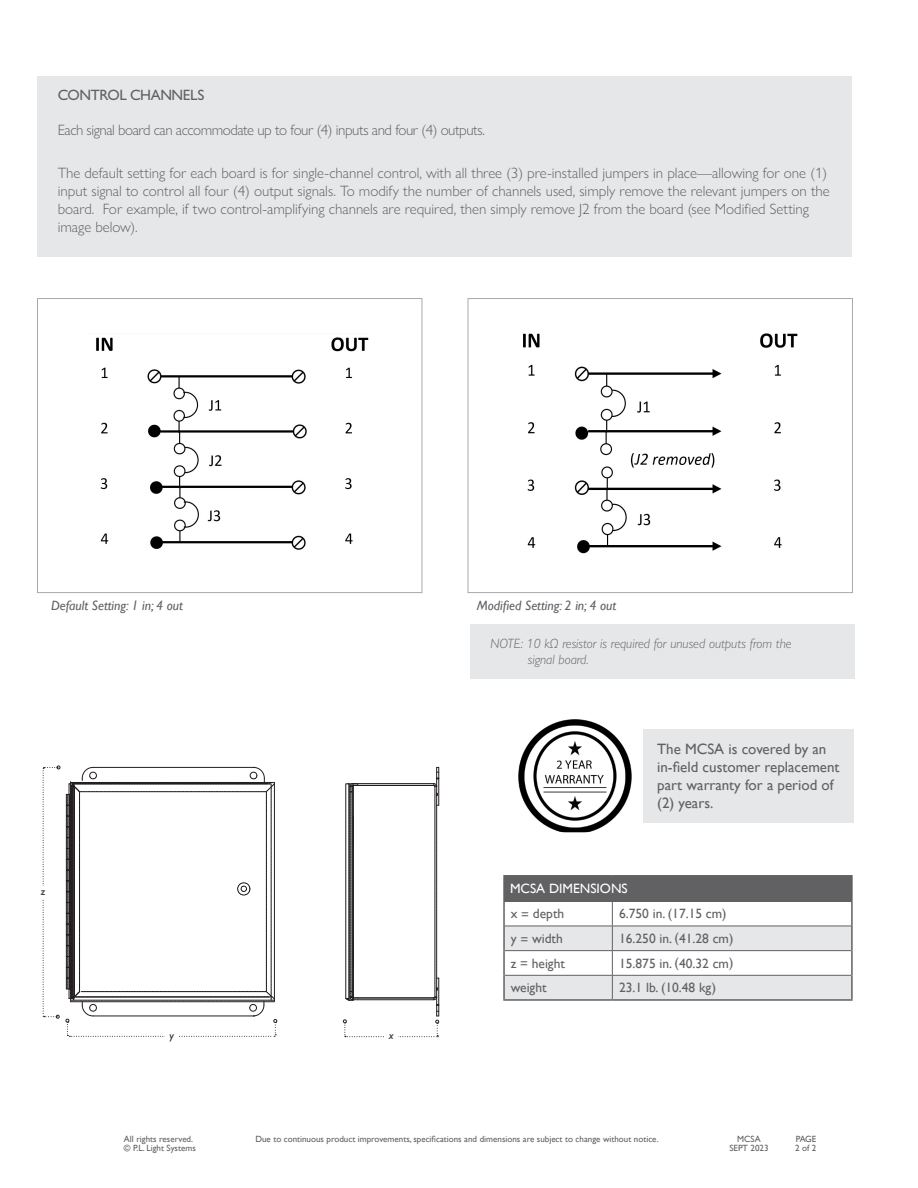
<style>
.page{position:relative;width:918px;height:1188px;background:#fff}
.page>*{position:absolute;margin:0;border:0;box-sizing:border-box;transform-origin:0 0}
.t1{font:300 15px/18px "Gill Sans Nova";color:#616164}
.t2{font:15px/18px "Gill Sans";color:#616164}
.t3{font:300 15px "Gill Sans Nova";letter-spacing:-.03em;color:#616164}
.t4{font:500 15px "Gill Sans Nova";letter-spacing:-.03em;color:#616164}
.t5{font:13.5px "Gill Sans";color:#616164}
.t6{font:italic 300 13.5px/16.2px "Gill Sans Nova";color:#616164}
.t7{font:italic 13.5px "Gill Sans";color:#616164}
.t8{font:13.5px "Gill Sans";color:#fff}
.t9{font:italic 600 10.5px "Gill Sans";color:#3e3e3f}
.t10{font:9px "Gill Sans";color:#616164}
</style>
<div class="page">
<img style="left:96px;top:337px;width:273px;height:213px">
<div style="left:37px;top:298px;width:385px;height:295px;border:1px solid #a7aaac"></div>
<img style="left:523px;top:333px;width:275px;height:221px">
<div style="left:468px;top:298px;width:385px;height:295px;border:1px solid #a7aaac"></div>
<div style="left:38px;top:76px;width:814px;height:180px;background:#e6e7e9"></div>
<div style="left:504px;top:876px;width:348px;height:25px;background:#616164"></div>
<hr style="left:503px;top:875px;width:109px;height:2px;background:#616164">
<hr style="left:503px;top:877px;width:2px;height:24px;background:#616164">
<hr style="left:612px;top:875px;width:241px;height:2px;background:#616164">
<hr style="left:503px;top:901px;width:2px;height:25px;background:#616164">
<hr style="left:503px;top:926px;width:2px;height:25px;background:#616164">
<hr style="left:503px;top:951px;width:2px;height:24px;background:#616164">
<hr style="left:503px;top:975px;width:2px;height:24px;background:#616164">
<svg style="left:504px;top:902px;width:347px;height:97px"></svg>
<hr style="left:851px;top:877px;width:2px;height:24px;background:#616164">
<hr style="left:851px;top:901px;width:2px;height:25px;background:#616164">
<hr style="left:851px;top:926px;width:2px;height:25px;background:#616164">
<hr style="left:851px;top:951px;width:2px;height:24px;background:#616164">
<hr style="left:851px;top:975px;width:2px;height:24px;background:#616164">
<hr style="left:503px;top:999px;width:109px;height:2px;background:#616164">
<hr style="left:612px;top:999px;width:241px;height:2px;background:#616164">
<hr style="left:505px;top:901px;width:107px;height:1px;background:#616164">
<hr style="left:612px;top:901px;width:239px;height:1px;background:#616164">
<svg style="left:43px;top:766px;width:17px;height:253px"></svg>
<div style="left:37px;top:886px;width:12px;height:12px;background:#fff"></div>
<svg style="left:66px;top:767px;width:211px;height:270px"></svg>
<div style="left:166px;top:1030px;width:12px;height:12px;background:#fff"></div>
<svg style="left:343px;top:767px;width:97px;height:270px"></svg>
<div style="left:385px;top:1031px;width:12px;height:12px;background:#fff"></div>
<div style="left:470px;top:624px;width:384px;height:54px;background:#e6e7e9"></div>
<img style="left:518px;top:719px;width:114px;height:113px">
<div style="left:644px;top:729px;width:210px;height:93px;background:#e6e7e9"></div>
<p class="t4" style="left:58px;top:86px;width:148px">CONTROL CHANNELS</p>
<p class="t3" style="left:58px;top:121px;width:429px">Each signal board can accommodate up to four (4) inputs and four (4) outputs.</p>
<p class="t1" style="left:58px;top:164px;width:774px">The default setting for each board is for single-channel control, with all three (3) pre-installed jumpers in place—allowing for one (1) input signal to control all four (4) output signals. To modify the number of channels used, simply remove the relevant jumpers on the board. For example, if two control-amplifying channels are required, then simply remove J2 from the board (see Modified Setting image below).</p>
<p class="t7" style="left:51px;top:598px;width:134px">Default Setting: 1 in; 4 out</p>
<p class="t9" style="left:41px;top:885px;width:6px">z</p>
<p class="t9" style="left:169px;top:1029px;width:6px">y</p>
<p class="t9" style="left:389px;top:1029px;width:6px">x</p>
<p class="t7" style="left:477px;top:598px;width:141px">Modified Setting: 2 in; 4 out</p>
<p class="t6" style="left:528px;top:635px;width:265px;text-indent:-38px">NOTE: 10 kΩ resistor is required for unused outputs from the signal board.</p>
<p class="t2" style="left:657px;top:740px;width:184px">The MCSA is covered by an in-field customer replacement part warranty for a period of (2) years.</p>
<p class="t8" style="left:510px;top:881px;width:119px">MCSA DIMENSIONS</p>
<p class="t5" style="left:511px;top:906px;width:55px">x = depth</p>
<p class="t5" style="left:619px;top:906px;width:109px">6.750 in. (17.15 cm)</p>
<p class="t5" style="left:511px;top:931px;width:54px">y = width</p>
<p class="t5" style="left:619px;top:931px;width:116px">16.250 in. (41.28 cm)</p>
<p class="t5" style="left:511px;top:955px;width:56px">z = height</p>
<p class="t5" style="left:619px;top:955px;width:116px">15.875 in. (40.32 cm)</p>
<p class="t5" style="left:511px;top:980px;width:37px">weight</p>
<p class="t5" style="left:619px;top:980px;width:99px">23.1 lb. (10.48 kg)</p>
<p class="t10" style="left:124px;top:1133px;width:71px">All rights reserved.</p>
<p class="t10" style="left:124px;top:1142px;width:73px">© P.L. Light Systems</p>
<p class="t10" style="left:255px;top:1133px;width:405px">Due to continuous product improvements, specifications and dimensions are subject to change without notice.</p>
<p class="t10" style="left:796px;top:1133px;width:22px">PAGE</p>
<p class="t10" style="left:795px;top:1142px;width:23px">2 of 2</p>
<p class="t10" style="left:737px;top:1133px;width:25px">MCSA</p>
<p class="t10" style="left:729px;top:1142px;width:41px">SEPT 2023</p>
</div>
